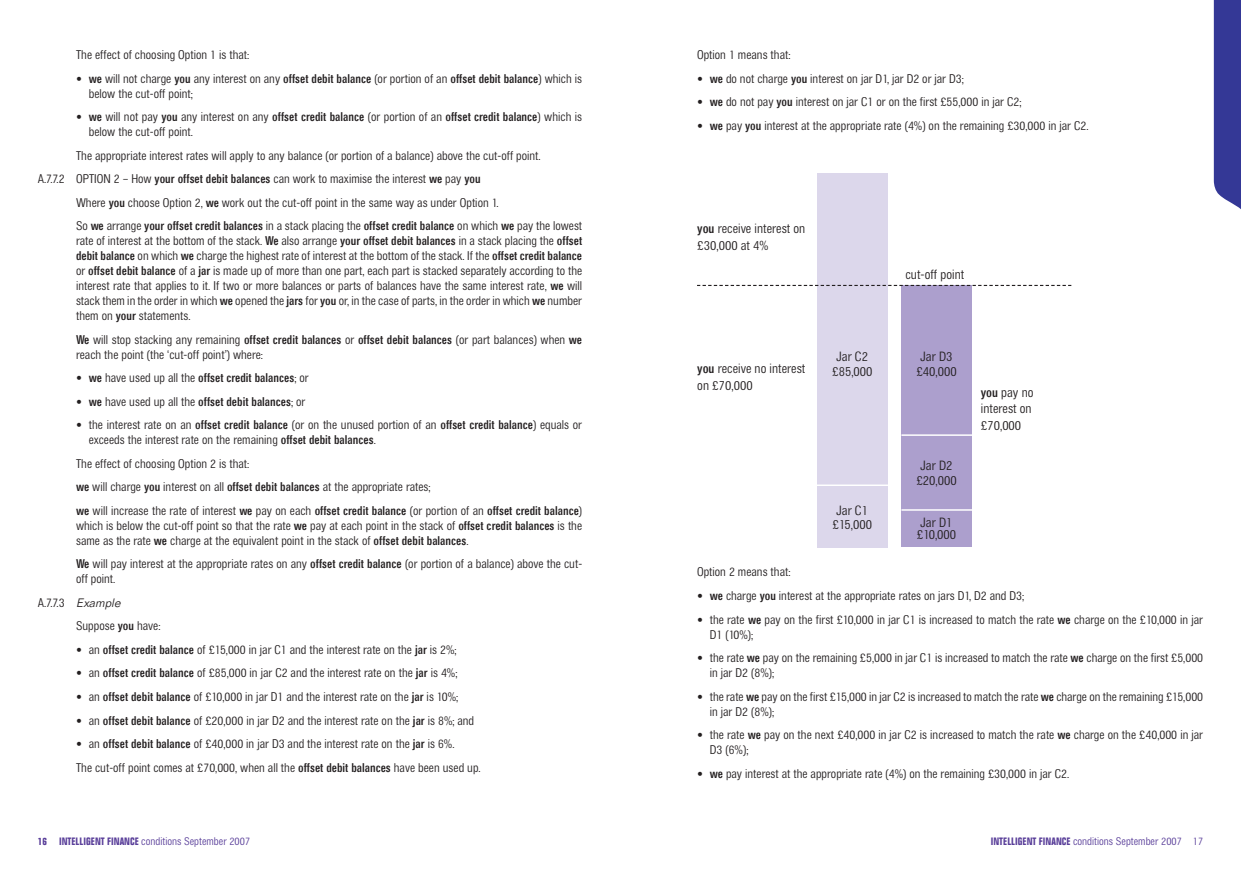
<style>
.page{position:relative;width:1241px;height:875px;background:#fff}
.page>*{position:absolute;margin:0;border:0;box-sizing:border-box;transform-origin:0 0}
.t1{font:12.75px/12.5px "Folio SB Lig Con";color:#231f20}
.t2{font:12px/15px "Folio SB Lig Con";color:#231f20}
.t3{font:12px "Folio SB Med Con";color:#231f20}
.t4{font:10.5px "Folio SB Lig Con";color:#593e99}
.s1{font-family:"Folio SB Med Con"}
.s2{font-family:"Folio SB Lig Con"}
.s3{font-family:"Folio BT";font-weight:300;font-style:italic}
.s4{font-family:"Folio BT";font-weight:700;font-stretch:condensed}
</style>
<div class="page">
<svg style="left:1213px;top:0;width:28px;height:209px;background:#42469d"></svg>
<div style="left:817px;top:173px;width:70px;height:374px;background:#dcd7eb"></div>
<div style="left:901px;top:285px;width:70px;height:262px;background:#ac9fcd"></div>
<hr style="left:901px;top:434px;width:71px;height:2px;background:#fff">
<hr style="left:901px;top:509px;width:71px;height:2px;background:#fff">
<hr style="left:816px;top:484px;width:72px;height:2px;background:#fff">
<svg style="left:697px;top:285px;width:374px;height:1px"></svg>
<p class="t2" style="left:76px;top:48px;width:175px">The effect of choosing Option 1 is that:</p>
<p class="t2" style="left:89px;top:72px;width:495px;text-indent:-13px">• <span class="s1">we</span> will not charge <span class="s1">you</span> any interest on any <span class="s1">offset debit balance</span> (or portion of an <span class="s1">offset debit balance</span>) which is below the cut-off point;</p>
<p class="t2" style="left:89px;top:110px;width:495px;text-indent:-13px">• <span class="s1">we</span> will not pay <span class="s1">you</span> any interest on any <span class="s1">offset credit balance</span> (or portion of an <span class="s1">offset credit balance</span>) which is below the cut-off point.</p>
<p class="t2" style="left:76px;top:149px;width:466px">The appropriate interest rates will apply to any balance (or portion of a balance) above the cut-off point.</p>
<p class="t2" style="left:38px;top:172px;width:444px">A.7.7.2 OPTION 2 – How <span class="s1">your offset debit balances</span> can work to maximise the interest <span class="s1">we</span> pay <span class="s1">you</span></p>
<p class="t2" style="left:76px;top:196px;width:424px">Where <span class="s1">you</span> choose Option 2, <span class="s1">we</span> work out the cut-off point in the same way as under Option 1.</p>
<p class="t2" style="left:76px;top:219px;width:508px;text-align:justify">So <span class="s1">we</span> arrange <span class="s1">your offset credit balances</span> in a stack placing the <span class="s1">offset credit balance</span> on which <span class="s1">we</span> pay the lowest rate of interest at the bottom of the stack. <span class="s1">We</span> also arrange <span class="s1">your offset debit balances</span> in a stack placing the <span class="s1">offset debit balance</span> on which <span class="s1">we</span> charge the highest rate of interest at the bottom of the stack. If the <span class="s1">offset credit balance </span>or <span class="s1">offset debit balance</span> of a <span class="s1">jar</span> is made up of more than one part, each part is stacked separately according to the interest rate that applies to it. If two or more balances or parts of balances have the same interest rate, <span class="s1">we</span> will stack them in the order in which <span class="s1">we</span> opened the <span class="s1">jars</span> for <span class="s1">you</span> or, in the case of parts, in the order in which <span class="s1">we</span> number them on <span class="s1">your</span> statements.</p>
<p class="t2" style="left:76px;top:333px;width:507px"><span class="s1">We</span> will stop stacking any remaining <span class="s1">offset credit balances</span> or <span class="s1">offset debit balances</span> (or part balances) when <span class="s1">we </span>reach the point (the ‘cut-off point’) where:</p>
<p class="t3" style="left:76px;top:373px;width:234px"><span class="s2">•</span> we <span class="s2">have used up all the</span> offset credit balances<span class="s2">; or</span></p>
<p class="t3" style="left:76px;top:397px;width:231px"><span class="s2">•</span> we <span class="s2">have used up all the</span> offset debit balances<span class="s2">; or</span></p>
<p class="t2" style="left:89px;top:418px;width:495px;text-indent:-13px">• the interest rate on an <span class="s1">offset credit balance</span> (or on the unused portion of an <span class="s1">offset credit balance</span>) equals or exceeds the interest rate on the remaining <span class="s1">offset debit balances</span>.</p>
<p class="t2" style="left:76px;top:457px;width:175px">The effect of choosing Option 2 is that:</p>
<p class="t2" style="left:76px;top:480px;width:356px"><span class="s1">we</span> will charge <span class="s1">you</span> interest on all <span class="s1">offset debit balances</span> at the appropriate rates;</p>
<p class="t2" style="left:76px;top:504px;width:507px;text-align:justify"><span class="s1">we</span> will increase the rate of interest <span class="s1">we</span> pay on each <span class="s1">offset credit balance</span> (or portion of an <span class="s1">offset credit balance</span>) which is below the cut-off point so that the rate <span class="s1">we</span> pay at each point in the stack of <span class="s1">offset credit balances</span> is the same as the rate <span class="s1">we</span> charge at the equivalent point in the stack of <span class="s1">offset debit balances</span>.</p>
<p class="t2" style="left:76px;top:557px;width:508px"><span class="s1">We</span> will pay interest at the appropriate rates on any <span class="s1">offset credit balance</span> (or portion of a balance) above the cut&shy;off point.</p>
<p class="t2" style="left:76px;top:592px;width:86px;line-height:23.5px;text-indent:-38px">A.7.7.3 <span class="s3">Example<br></span>Suppose <span class="s1">you</span> have:</p>
<p class="t2" style="left:76px;top:643px;width:382px">• an <span class="s1">offset credit balance</span> of £15,000 in jar C1 and the interest rate on the <span class="s1">jar</span> is 2%;</p>
<p class="t2" style="left:76px;top:666px;width:383px">• an <span class="s1">offset credit balance</span> of £85,000 in jar C2 and the interest rate on the <span class="s1">jar</span> is 4%;</p>
<p class="t2" style="left:76px;top:690px;width:384px">• an <span class="s1">offset debit balance</span> of £10,000 in jar D1 and the interest rate on the <span class="s1">jar</span> is 10%;</p>
<p class="t2" style="left:76px;top:713px;width:400px">• an <span class="s1">offset debit balance</span> of £20,000 in jar D2 and the interest rate on the <span class="s1">jar</span> is 8%; and</p>
<p class="t2" style="left:76px;top:733px;width:406px;line-height:23.5px">• an <span class="s1">offset debit balance</span> of £40,000 in jar D3 and the interest rate on the <span class="s1">jar</span> is 6%.<br>The cut-off point comes at £70,000, when all the <span class="s1">offset debit balances</span> have been used up.</p>
<p class="t2" style="left:697px;top:48px;width:95px">Option 1 means that:</p>
<p class="t2" style="left:697px;top:72px;width:268px">• <span class="s1">we</span> do not charge <span class="s1">you</span> interest on jar D1, jar D2 or jar D3;</p>
<p class="t2" style="left:697px;top:95px;width:326px">• <span class="s1">we</span> do not pay <span class="s1">you</span> interest on jar C1 or on the first £55,000 in jar C2;</p>
<p class="t2" style="left:697px;top:119px;width:393px">• <span class="s1">we</span> pay <span class="s1">you</span> interest at the appropriate rate (4%) on the remaining £30,000 in jar C2.</p>
<p class="t1" style="left:697px;top:223px;width:109px"><span class="s1">you</span> receive interest on</p>
<p class="t1" style="left:697px;top:240px;width:73px">£30,000 at 4%</p>
<p class="t1" style="left:905px;top:269px;width:60px">cut-off point</p>
<p class="t1" style="left:836px;top:351px;width:33px">Jar C2</p>
<p class="t1" style="left:920px;top:351px;width:33px">Jar D3</p>
<p class="t1" style="left:697px;top:363px;width:110px"><span class="s1">you</span> receive no interest</p>
<p class="t1" style="left:832px;top:366px;width:42px">£85,000</p>
<p class="t1" style="left:916px;top:366px;width:42px">£40,000</p>
<p class="t1" style="left:697px;top:380px;width:57px">on £70,000</p>
<p class="t1" style="left:920px;top:461px;width:33px">Jar D2</p>
<p class="t1" style="left:916px;top:475px;width:42px">£20,000</p>
<p class="t1" style="left:836px;top:505px;width:33px">Jar C1</p>
<p class="t1" style="left:832px;top:519px;width:41px">£15,000</p>
<p class="t1" style="left:917px;top:517px;width:41px">Jar D1 £10,000</p>
<p class="t1" style="left:981px;top:387px;width:54px"><span class="s1">you</span> pay no</p>
<p class="t1" style="left:981px;top:403px;width:52px">interest on</p>
<p class="t1" style="left:981px;top:420px;width:42px">£70,000</p>
<p class="t2" style="left:697px;top:565px;width:95px">Option 2 means that:</p>
<p class="t2" style="left:697px;top:589px;width:329px">• <span class="s1">we</span> charge <span class="s1">you</span> interest at the appropriate rates on jars D1, D2 and D3;</p>
<p class="t2" style="left:710px;top:612px;width:495px;text-indent:-13px">• the rate <span class="s1">we</span> pay on the first £10,000 in jar C1 is increased to match the rate <span class="s1">we</span> charge on the £10,000 in jar<br>D1 (10%);</p>
<p class="t2" style="left:710px;top:651px;width:495px;text-indent:-13px">• the rate <span class="s1">we</span> pay on the remaining £5,000 in jar C1 is increased to match the rate <span class="s1">we</span> charge on the first £5,000 in jar D2 (8%);</p>
<p class="t2" style="left:710px;top:690px;width:495px;text-indent:-13px">• the rate <span class="s1">we</span> pay on the first £15,000 in jar C2 is increased to match the rate <span class="s1">we</span> charge on the remaining £15,000 in jar D2 (8%);</p>
<p class="t2" style="left:710px;top:728px;width:495px;text-indent:-13px">• the rate <span class="s1">we</span> pay on the next £40,000 in jar C2 is increased to match the rate <span class="s1">we</span> charge on the £40,000 in jar<br>D3 (6%);</p>
<p class="t2" style="left:697px;top:767px;width:374px">• <span class="s1">we</span> pay interest at the appropriate rate (4%) on the remaining £30,000 in jar C2.</p>
<p class="t4" style="left:38px;top:837px;width:214px"><span class="s4">16 INTELLIGENT FINANCE</span> conditions September 2007</p>
<p class="t4" style="left:990px;top:837px;width:214px"><span class="s4">INTELLIGENT FINANCE</span> conditions September 2007 17</p>
</div>
